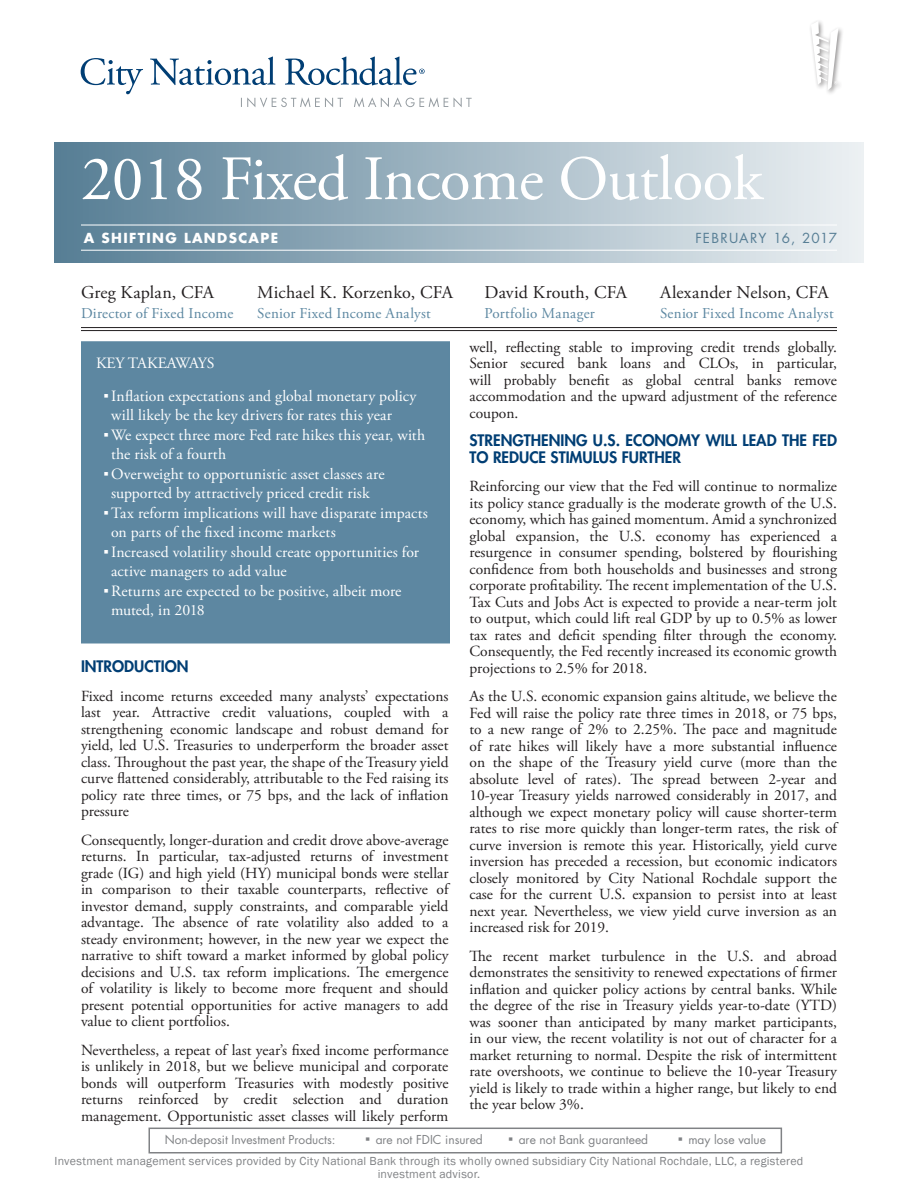
<style>
.page{position:relative;width:918px;height:1188px;background:#fff}
.page>*{position:absolute;margin:0;border:0;box-sizing:border-box;transform-origin:0 0}
.t1{font:63px "Adobe Garamond Pro";letter-spacing:-.01em;color:#fff}
.Body{font:18px "Adobe Garamond Pro";letter-spacing:.005em;color:#231f20}
.body_copy{font:15.75px/19.5px "Adobe Garamond Pro";letter-spacing:.005em;color:#fff}
.Subhead{font:15.45px/16.5px "Adobe Garamond Pro";color:#231f20;text-align:justify}
.Subhead-2{font:800 15.45px/16.5px "Futura Std";color:#003e74}
.Body-2{font:15px "Adobe Garamond Pro";letter-spacing:.015em;color:#5c87a1}
.t2{font:700 13.5px "Futura Std";letter-spacing:.1em;color:#fff}
.t3{font:13.5px "Futura Std";letter-spacing:.08em;color:#577e95}
.Subhead-3{font:12px/12.8px "Franklin Gothic";letter-spacing:.02em;color:#808285;text-align:center}
.t4{font:12px "Futura Std";color:#808285}
.s1{font-family:"Arial"}
.s2{font-family:"Verdana";font-size:15px}
</style>
<div class="page">
<hr style="left:81px;top:327px;width:756px;height:1px;background:#231f20">
<hr style="left:81px;top:330px;width:756px;height:1px;background:#231f20">
<div style="left:808px;top:19px;width:37px;height:77px;background:#231f20;opacity:.5"></div>
<svg style="left:811px;top:21px;width:27px;height:69px"></svg>
<div style="left:148px;top:1128px;width:634px;height:26px;border:2px solid #808285"></div>
<svg style="left:81px;top:57px;width:391px;height:51px"></svg>
<div style="left:54px;top:142px;width:810px;height:120px;background:linear-gradient(to right,#577e95,#edf1f3)"></div>
<hr style="left:81px;top:225px;width:756px;height:1px;background:#fff">
<hr style="left:81px;top:250px;width:756px;height:1px;background:#fff">
<div style="left:82px;top:342px;width:367px;height:301px;background:#5d87a1"></div>
<div style="left:81px;top:341px;width:369px;height:303px;border:2px solid #5c87a1"></div>
<p class="t1" style="left:81px;top:141px;width:683px">2018 Fixed Income Outlook</p>
<p class="t2" style="left:84px;top:229px;width:196px">A SHIFTING LANDSCAPE</p>
<p class="t3" style="left:695px;top:230px;width:143px">FEBRUARY 16, 2017</p>
<p class="Body" style="left:81px;top:282px;width:134px">Greg Kaplan, CFA</p>
<p class="Body-2" style="left:81px;top:304px;width:154px">Director of Fixed Income</p>
<p class="Body" style="left:257px;top:282px;width:197px">Michael K. Korzenko, CFA</p>
<p class="Body-2" style="left:257px;top:304px;width:175px">Senior Fixed Income Analyst</p>
<p class="body_copy" style="left:96px;top:353px;width:120px">KEY TAKEAWAYS</p>
<p class="body_copy" style="left:111px;top:386px;width:307px;text-indent:-8px"><span class="s1">▪</span>Inflation expectations and global monetary policy will likely be the key drivers for rates this year</p>
<p class="body_copy" style="left:111px;top:425px;width:316px;text-indent:-8px"><span class="s1">▪</span>We expect three more Fed rate hikes this year, with the risk of a fourth</p>
<p class="body_copy" style="left:104px;top:464px;width:283px;text-align:center"><span class="s1">▪</span>Overweight to opportunistic asset classes are supported by attractively priced credit risk</p>
<p class="body_copy" style="left:111px;top:503px;width:319px;text-indent:-8px"><span class="s1">▪</span>Tax reform implications will have disparate impacts on parts of the fixed income markets</p>
<p class="body_copy" style="left:111px;top:542px;width:310px;text-indent:-8px"><span class="s1">▪</span>Increased volatility should create opportunities for active managers to add value</p>
<p class="body_copy" style="left:111px;top:581px;width:292px;text-indent:-8px"><span class="s1">▪</span>Returns are expected to be positive, albeit more muted, in 2018</p>
<p class="Subhead-2" style="left:81px;top:658px;width:109px">INTRODUCTION</p>
<p class="Subhead" style="left:81px;top:688px;width:369px">Fixed income returns exceeded many analysts’ expectations last year. Attractive credit valuations, coupled with a strengthening economic landscape and robust demand for yield, led U.S. Treasuries to underperform the broader asset class. Throughout the past year, the shape of the Treasury yield curve flattened considerably, attributable to the Fed raising its policy rate three times, or 75 bps, and the lack of inflation pressure</p>
<p class="Subhead" style="left:81px;top:832px;width:369px">Consequently, longer-duration and credit drove above-average returns. In particular, tax-adjusted returns of investment grade (IG) and high yield (HY) municipal bonds were stellar in comparison to their taxable counterparts, reflective of investor demand, supply constraints, and comparable yield advantage. The absence of rate volatility also added to a steady environment; however, in the new year we expect the narrative to shift toward a market informed by global policy decisions and U.S. tax reform implications. The emergence of volatility is likely to become more frequent and should present potential opportunities for active managers to add value to client portfolios.</p>
<p class="Subhead" style="left:81px;top:1042px;width:369px">Nevertheless, a repeat of last year’s fixed income performance is unlikely in 2018, but we believe municipal and corporate bonds will outperform Treasuries with modestly positive returns reinforced by credit selection and duration management. Opportunistic asset classes will likely perform</p>
<p class="Body" style="left:484px;top:282px;width:144px">David Krouth, CFA</p>
<p class="Body-2" style="left:484px;top:304px;width:112px">Portfolio Manager</p>
<p class="Body" style="left:660px;top:282px;width:170px">Alexander Nelson, CFA</p>
<p class="Body-2" style="left:660px;top:304px;width:175px">Senior Fixed Income Analyst</p>
<p class="Subhead" style="left:470px;top:339px;width:369px">well, reflecting stable to improving credit trends globally.<br>Senior secured bank loans and CLOs, in particular, will probably benefit as global central banks remove accommodation and the upward adjustment of the reference coupon.</p>
<p class="Subhead-2" style="left:470px;top:432px;width:369px">STRENGTHENING U.S. ECONOMY WILL LEAD THE FED<br>TO REDUCE STIMULUS FURTHER</p>
<p class="Subhead" style="left:470px;top:479px;width:369px">Reinforcing our view that the Fed will continue to normalize its policy stance gradually is the moderate growth of the U.S. economy, which has gained momentum. Amid a synchronized global expansion, the U.S. economy has experienced a resurgence in consumer spending, bolstered by flourishing confidence from both households and businesses and strong corporate profitability. The recent implementation of the U.S.<br>Tax Cuts and Jobs Act is expected to provide a near-term jolt to output, which could lift real GDP by up to 0.5% as lower tax rates and deficit spending filter through the economy.<br>Consequently, the Fed recently increased its economic growth projections to 2.5% for 2018.</p>
<p class="Subhead" style="left:470px;top:689px;width:369px">As the U.S. economic expansion gains altitude, we believe the Fed will raise the policy rate three times in 2018, or 75 bps, to a new range of 2% to 2.25%. The pace and magnitude of rate hikes will likely have a more substantial influence on the shape of the Treasury yield curve (more than the absolute level of rates). The spread between 2-year and 10-year Treasury yields narrowed considerably in 2017, and although we expect monetary policy will cause shorter-term rates to rise more quickly than longer-term rates, the risk of curve inversion is remote this year. Historically, yield curve inversion has preceded a recession, but economic indicators closely monitored by City National Rochdale support the case for the current U.S. expansion to persist into at least next year. Nevertheless, we view yield curve inversion as an increased risk for 2019.</p>
<p class="Subhead" style="left:470px;top:948px;width:369px">The recent market turbulence in the U.S. and abroad demonstrates the sensitivity to renewed expectations of firmer inflation and quicker policy actions by central banks. While the degree of the rise in Treasury yields year-to-date (YTD) was sooner than anticipated by many market participants, in our view, the recent volatility is not out of character for a market returning to normal. Despite the risk of intermittent rate overshoots, we continue to believe the 10-year Treasury yield is likely to trade within a higher range, but likely to end the year below 3%.</p>
<p class="t4" style="left:165px;top:1132px;width:172px">Non-deposit Investment Products:</p>
<p class="t4" style="left:365px;top:1132px;width:119px"><span class="s2">▪</span> are not FDIC insured</p>
<p class="t4" style="left:508px;top:1132px;width:142px"><span class="s2">▪</span> are not Bank guaranteed</p>
<p class="t4" style="left:678px;top:1132px;width:90px"><span class="s2">▪</span> may lose value</p>
<p class="Subhead-3" style="left:55px;top:1155px;width:750px">Investment management services provided by City National Bank through its wholly owned subsidiary City National Rochdale, LLC, a registered investment advisor.</p>
</div>
